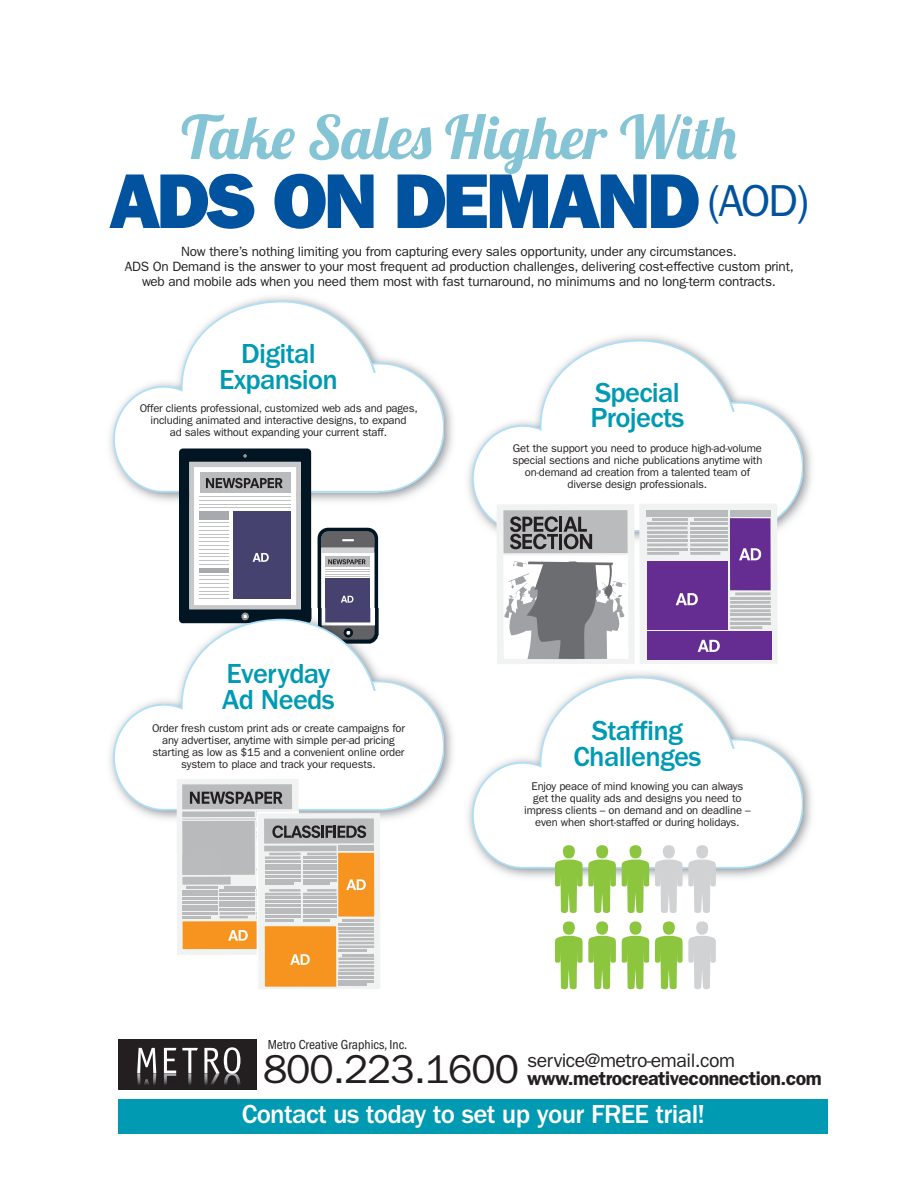
<style>
.page{position:relative;width:918px;height:1188px;background:#fff}
.page>*{position:absolute;margin:0;border:0;box-sizing:border-box;transform-origin:0 0}
.t1{font:78px "ITC Franklin Gothic Std Hvy";letter-spacing:-.05em;color:#0153a0}
.t2{font:60px "Lobster 1.4";color:#84c4d5}
.t3{font:40.5px "ITC Franklin Gothic Std";letter-spacing:-.025em;color:#231f20}
.t4{font:500 28.5px/25.5px "ITC Franklin Gothic Std";letter-spacing:-.025em;color:#009ab3;text-align:center}
.t5{font:500 27px "ITC Franklin Gothic Std";letter-spacing:-.025em;color:#fff}
.t6{font:600 19.5px "ITC Franklin Gothic Std";letter-spacing:-.025em;color:#231f20}
.t7{font:19.5px "ITC Franklin Gothic Std";letter-spacing:-.025em;color:#231f20}
.t8{font:13.5px/15px "ITC Franklin Gothic Std";letter-spacing:-.015em;color:#231f20;text-align:center}
.t9{font:condensed 13.5px "ITC Franklin Gothic Std";color:#231f20}
.t10{font:11.25px/12px "ITC Franklin Gothic Std";letter-spacing:-.015em;color:#231f20;text-align:center}
</style>
<div class="page">
<div style="left:119px;top:1040px;width:137px;height:50px;background:#231f20"></div>
<svg style="left:137px;top:1048px;width:19px;height:37px"></svg>
<svg style="left:164px;top:1048px;width:12px;height:37px"></svg>
<svg style="left:182px;top:1048px;width:16px;height:37px"></svg>
<svg style="left:204px;top:1047px;width:36px;height:38px"></svg>
<img style="left:109px;top:297px;width:344px;height:220px">
<svg style="left:113px;top:301px;width:331px;height:192px"></svg>
<svg style="left:179px;top:449px;width:132px;height:159px"></svg>
<svg style="left:318px;top:528px;width:60px;height:80px"></svg>
<hr style="left:325px;top:569px;width:45px;height:1px;background:#c1c2c4">
<hr style="left:325px;top:571px;width:45px;height:1px;background:#c1c2c4">
<hr style="left:325px;top:574px;width:45px;height:1px;background:#c1c2c4">
<hr style="left:325px;top:576px;width:45px;height:1px;background:#c1c2c4">
<img style="left:467px;top:336px;width:345px;height:168px">
<svg style="left:472px;top:340px;width:331px;height:192px"></svg>
<svg style="left:496px;top:504px;width:282px;height:160px"></svg>
<img style="left:109px;top:608px;width:344px;height:212px">
<img style="left:179px;top:608px;width:199px;height:11px">
<svg style="left:113px;top:619px;width:331px;height:192px"></svg>
<img style="left:467px;top:672px;width:345px;height:214px">
<svg style="left:472px;top:677px;width:331px;height:192px"></svg>
<svg style="left:177px;top:779px;width:203px;height:210px"></svg>
<div style="left:563px;top:845px;width:12px;height:13px;background:#8bc63e;border-radius:50%"></div>
<svg style="left:555px;top:860px;width:61px;height:53px"></svg>
<div style="left:596px;top:845px;width:13px;height:13px;background:#8bc63e;border-radius:50%"></div>
<svg style="left:622px;top:860px;width:27px;height:53px"></svg>
<div style="left:629px;top:845px;width:13px;height:13px;background:#8bc63e;border-radius:50%"></div>
<div style="left:663px;top:845px;width:12px;height:13px;background:#d1d2d4;border-radius:50%"></div>
<svg style="left:655px;top:860px;width:61px;height:53px"></svg>
<div style="left:696px;top:845px;width:13px;height:13px;background:#d1d2d4;border-radius:50%"></div>
<div style="left:563px;top:921px;width:12px;height:14px;background:#8bc63e;border-radius:50%"></div>
<svg style="left:555px;top:936px;width:61px;height:53px"></svg>
<div style="left:596px;top:921px;width:13px;height:14px;background:#8bc63e;border-radius:50%"></div>
<svg style="left:622px;top:936px;width:27px;height:53px"></svg>
<div style="left:629px;top:921px;width:13px;height:14px;background:#8bc63e;border-radius:50%"></div>
<div style="left:663px;top:921px;width:12px;height:14px;background:#8bc63e;border-radius:50%"></div>
<svg style="left:655px;top:936px;width:61px;height:53px"></svg>
<div style="left:696px;top:921px;width:13px;height:14px;background:#d1d2d4;border-radius:50%"></div>
<div style="left:119px;top:1099px;width:709px;height:35px;background:#009ab3"></div>
<h2 class="t2" style="left:181px;top:99px;width:559px">Take Sales Higher With</h2>
<h1 class="t1" style="left:109px;top:174px;width:702px">ADS ON DEMAND <sup>(AOD)</sup></h1>
<p class="t8" style="left:125px;top:245px;width:671px">Now there’s nothing limiting you from capturing every sales opportunity, under any circumstances.<br>ADS On Demand is the answer to your most frequent ad production challenges, delivering cost-effective custom print, web and mobile ads when you need them most with fast turnaround, no minimums and no long-term contracts.</p>
<h3 class="t4" style="left:219px;top:343px;width:120px">Digital<br>Expansion</h3>
<p class="t10" style="left:140px;top:403px;width:280px">Offer clients professional, customized web ads and pages, including animated and interactive designs, to expand<br>ad sales without expanding your current staff.</p>
<h3 class="t4" style="left:590px;top:382px;width:95px;text-align:left">Special<br>Projects</h3>
<p class="t10" style="left:512px;top:443px;width:252px">Get the support you need to produce high-ad-volume special sections and niche publications anytime with on-demand ad creation from a talented team of diverse design professionals.</p>
<h3 class="t4" style="left:222px;top:664px;width:114px;text-align:left">Everyday<br>Ad Needs</h3>
<p class="t10" style="left:152px;top:723px;width:255px">Order fresh custom print ads or create campaigns for any advertiser, anytime with simple per-ad pricing starting as low as $15 and a convenient online order system to place and track your requests.</p>
<h3 class="t4" style="left:574px;top:721px;width:129px">Staffing<br>Challenges</h3>
<p class="t10" style="left:524px;top:781px;width:228px">Enjoy peace of mind knowing you can always get the quality ads and designs you need to impress clients – on demand and on deadline – even when short-staffed or during holidays.</p>
<p class="t9" style="left:268px;top:1040px;width:141px">Metro Creative Graphics, Inc.</p>
<h3 class="t3" style="left:263px;top:1056px;width:258px">800.223.1600</h3>
<h3 class="t7" style="left:527px;top:1054px;width:209px">service@metro-email.com</h3>
<h3 class="t6" style="left:527px;top:1072px;width:296px">www.metrocreativeconnection.com</h3>
<h3 class="t5" style="left:242px;top:1105px;width:465px">Contact us today to set up your FREE trial!</h3>
</div>
